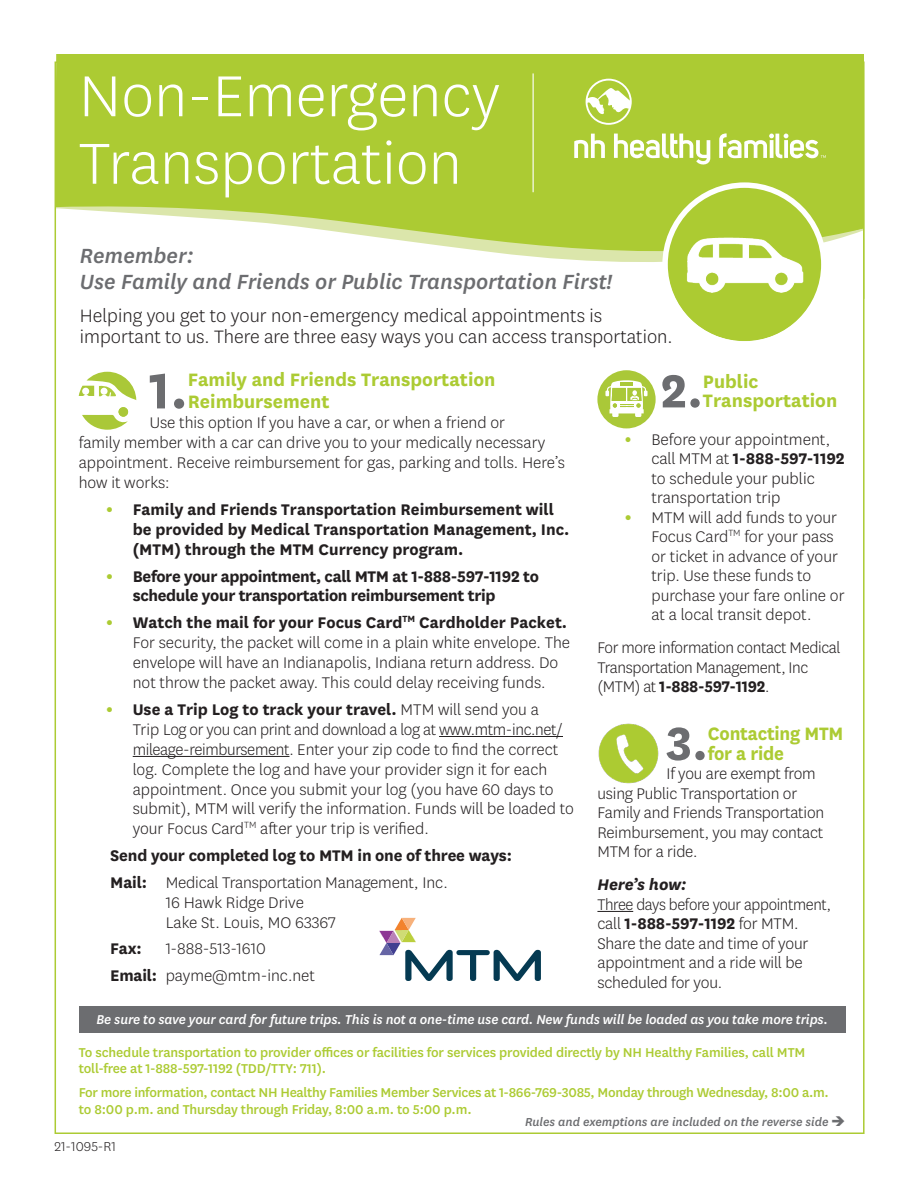
<style>
.page{position:relative;width:918px;height:1188px;background:#fff}
.page>*{position:absolute;margin:0;border:0;box-sizing:border-box;transform-origin:0 0}
.t1{font:300 67.5px/67.5px "Centene Sans";color:#fff}
.t2{font:700 59.25px "Centene Sans";color:#6c6d70}
.t3{font:700 54.15px "Centene Sans";color:#6c6d70}
.t4{font:italic 500 24px "Centene Sans";color:#6c6d70}
.t5{font:300 21px/21px "Centene Sans";color:#231f20}
.t6{font:700 21px/19.5px "Centene Sans";color:#accb33}
.t7{font:700 21px/19.5px "Centene Sans";color:#accb33;scale:.96 1}
.t8{font:300 18px/19.5px "Centene Sans";color:#231f20}
.t9{font:700 18px/20px "Centene Sans";color:#231f20}
.t10{font:300 18px/19.5px "Centene Sans";color:#231f20;scale:.96 1}
.t11{font:700 18px/20px "Centene Sans";letter-spacing:-.02em;color:#231f20}
.t12{font:300 18px/19.5px "Centene Sans";letter-spacing:-.02em;color:#231f20}
.t13{font:italic 700 18px "Centene Sans";color:#231f20}
.t14{font:500 15px/16.5px "Centene Sans";letter-spacing:-.01em;color:#accb33}
.t15{font:italic 500 15px "Centene Sans";letter-spacing:-.01em;color:#fff}
.t16{font:300 15px "Centene Sans";color:#231f20}
.t17{font:italic 500 13.5px "Centene Sans";color:#6c6d70}
.s1{font-size:21px;color:#accb33}
.s2{font-weight:700;font-size:21px;color:#accb33}
.s3{font-weight:700}
</style>
<div class="page">
<div style="left:55px;top:54px;width:809px;height:150px;background:#accb33"></div>
<svg style="left:58px;top:204px;width:804px;height:58px"></svg>
<svg style="left:614px;top:134px;width:96px;height:31px"></svg>
<svg style="left:574px;top:134px;width:31px;height:24px"></svg>
<svg style="left:719px;top:133px;width:107px;height:27px"></svg>
<svg style="left:586px;top:79px;width:46px;height:46px"></svg>
<hr style="left:533px;top:73px;width:1px;height:119px;background:#fff">
<img style="left:663px;top:182px;width:163px;height:159px">
<div style="left:662px;top:182px;width:165px;height:165px;border:5px solid #fff;border-radius:50%"></div>
<hr style="left:597px;top:911px;width:36px;height:1px;background:#231f20">
<hr style="left:439px;top:736px;width:124px;height:1px;background:#231f20">
<hr style="left:133px;top:756px;width:156px;height:1px;background:#231f20">
<div style="left:119px;top:407px;width:9px;height:10px;background:#aac838;border-radius:50%"></div>
<svg style="left:82px;top:415px;width:46px;height:15px"></svg>
<svg style="left:79px;top:372px;width:57px;height:28px"></svg>
<div style="left:597px;top:370px;width:59px;height:58px;background:#aac838;border-radius:50%"></div>
<svg style="left:605px;top:380px;width:43px;height:37px"></svg>
<svg style="left:379px;top:918px;width:162px;height:63px"></svg>
<div style="left:79px;top:1007px;width:767px;height:26px;background:#6c6d70"></div>
<img style="left:598px;top:723px;width:61px;height:61px">
<p class="t1" style="left:79px;top:60px;width:423px">Non-Emergency<br>Transportation</p>
<p class="t4" style="left:80px;top:240px;width:115px">Remember:</p>
<p class="t4" style="left:80px;top:266px;width:534px">Use Family and Friends or Public Transportation First!</p>
<p class="t5" style="left:80px;top:304px;width:594px">Helping you get to your non-emergency medical appointments is important to us. There are three easy ways you can access transportation.</p>
<p class="t2" style="left:149px;top:348px;width:40px">1.</p>
<p class="t6" style="left:188px;top:367px;width:309px;line-height:22.5px">Family and Friends Transportation<br>Reimbursement</p>
<p class="t8" style="left:79px;top:412px;width:488px;line-height:20px;text-indent:71px">Use this option If you have a car, or when a friend or<br>family member with a car can drive you to your medically necessary appointment. Receive reimbursement for gas, parking and tolls. Here’s how it works:</p>
<p class="t9" style="left:133px;top:498px;width:438px;text-indent:-27px"><span class="s1">•</span> Family and Friends Transportation Reimbursement will be provided by Medical Transportation Management, Inc. (MTM) through the MTM Currency program.</p>
<p class="t11" style="left:133px;top:565px;width:408px;text-indent:-27px"><span class="s1">•</span> Before your appointment, call MTM at 1-888-597-1192 to schedule your transportation reimbursement trip</p>
<p class="t8" style="left:133px;top:612px;width:439px;line-height:20px;text-indent:-27px"><span class="s2">•</span> <span class="s3">Watch the mail for your Focus Card</span><sup>TM</sup> <span class="s3">Cardholder Packet.<br></span>For security, the packet will come in a plain white envelope. The envelope will have an Indianapolis, Indiana return address. Do not throw the packet away. This could delay receiving funds.</p>
<p class="t8" style="left:133px;top:699px;width:443px;line-height:20px;text-indent:-27px"><span class="s2">•</span> <span class="s3">Use a Trip Log to track your travel.</span> MTM will send you a<br>Trip Log or you can print and download a log at www.mtm-inc.net/ mileage-reimbursement. Enter your zip code to find the correct log. Complete the log and have your provider sign it for each appointment. Once you submit your log (you have 60 days to submit), MTM will verify the information. Funds will be loaded to your Focus Card<sup>TM</sup> after your trip is verified.</p>
<p class="t9" style="left:110px;top:844px;width:403px">Send your completed log to MTM in one of three ways:</p>
<p class="t8" style="left:110px;top:872px;width:339px"><span class="s3">Mail:</span> Medical Transportation Management, Inc.</p>
<p class="t8" style="left:166px;top:892px;width:140px">16 Hawk Ridge Drive</p>
<p class="t8" style="left:166px;top:912px;width:172px">Lake St. Louis, MO 63367</p>
<p class="t9" style="left:110px;top:938px;width:33px">Fax:</p>
<p class="t8" style="left:166px;top:939px;width:102px">1-888-513-1610</p>
<p class="t8" style="left:110px;top:965px;width:206px"><span class="s3">Email:</span> payme@mtm-inc.net</p>
<p class="t3" style="left:661px;top:353px;width:44px">2.</p>
<p class="t6" style="left:703px;top:370px;width:136px">Public<br>Transportation</p>
<p class="t8" style="left:651px;top:429px;width:195px;text-indent:-27px"><span class="s2">•</span> Before your appointment, call MTM at <span class="s3">1-888-597-1192 </span>to schedule your public transportation trip</p>
<p class="t8" style="left:651px;top:507px;width:195px;text-indent:-27px"><span class="s2">•</span> MTM will add funds to your<br>Focus Card<sup>TM</sup> for your pass or ticket in advance of your trip. Use these funds to purchase your fare online or at a local transit depot.</p>
<p class="t12" style="left:597px;top:638px;width:245px">For more information contact Medical<br>Transportation Management, Inc (MTM) at <span class="s3">1-888-597-1192</span>.</p>
<p class="t3" style="left:666px;top:705px;width:44px">3.</p>
<p class="t7" style="left:708px;top:723px;width:143px">Contacting MTM for a ride</p>
<p class="t8" style="left:597px;top:764px;width:228px;text-indent:69px">If you are exempt from using Public Transportation or<br>Family and Friends Transportation<br>Reimbursement, you may contact<br>MTM for a ride.</p>
<p class="t13" style="left:597px;top:873px;width:91px">Here’s how:</p>
<p class="t10" style="left:597px;top:894px;width:245px">Three days before your appointment, call <span class="s3">1-888-597-1192</span> for MTM.<br>Share the date and time of your appointment and a ride will be scheduled for you.</p>
<p class="t15" style="left:96px;top:1010px;width:733px">Be sure to save your card for future trips. This is not a one-time use card. New funds will be loaded as you take more trips.</p>
<p class="t14" style="left:79px;top:1043px;width:728px">To schedule transportation to provider offices or facilities for services provided directly by NH Healthy Families, call MTM toll-free at 1-888-597-1192 (TDD/TTY: 711).</p>
<p class="t14" style="left:79px;top:1084px;width:752px">For more information, contact NH Healthy Families Member Services at 1-866-769-3085, Monday through Wednesday, 8:00 a.m. to 8:00 p.m. and Thursday through Friday, 8:00 a.m. to 5:00 p.m.</p>
<p class="t17" style="left:525px;top:1113px;width:322px">Rules and exemptions are included on the reverse side ➔</p>
<p class="t16" style="left:55px;top:1137px;width:63px">21-1095-R1</p>
</div>
